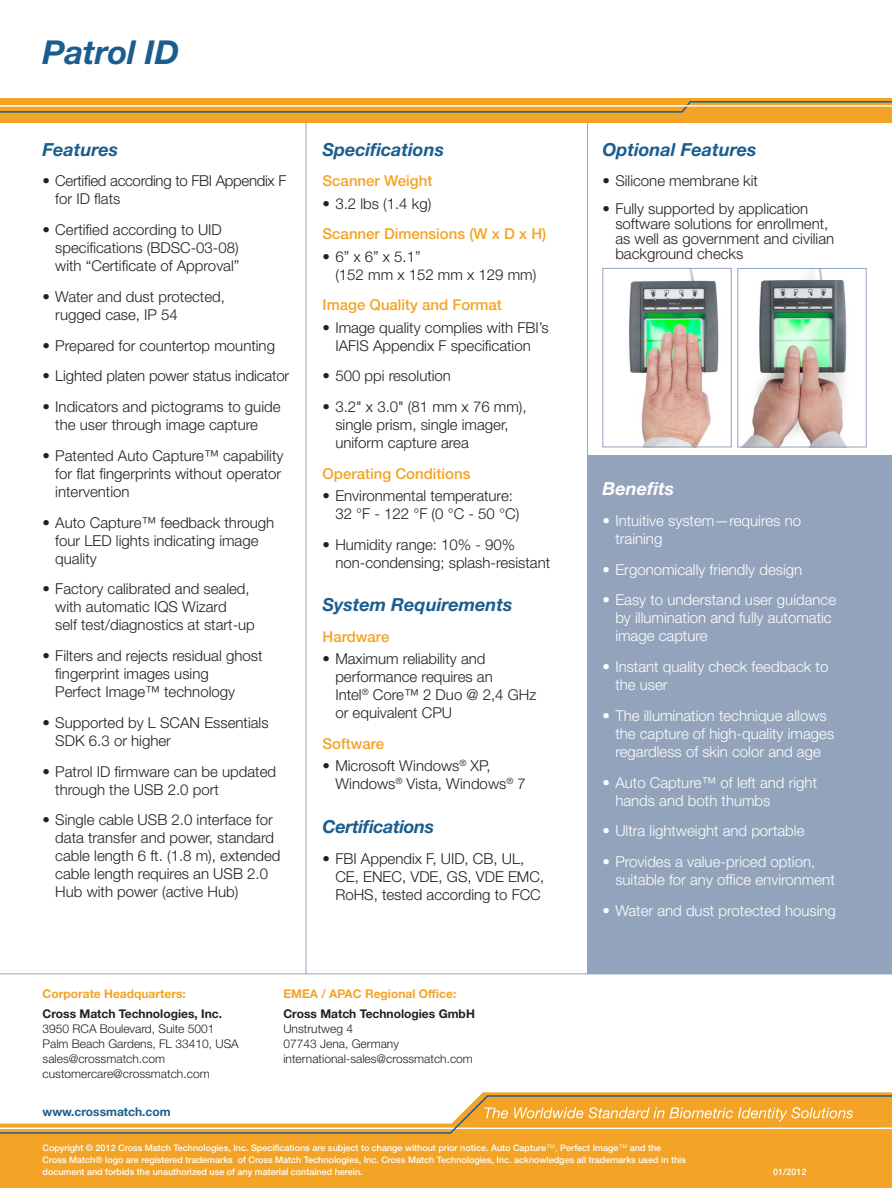
<style>
.page{position:relative;width:892px;height:1188px;background:#fff}
.page>*{position:absolute;margin:0;border:0;box-sizing:border-box;transform-origin:0 0}
.t1{font:italic 700 33px "Helvetica Neue LT Std";letter-spacing:-.005em;color:#1a5d8f}
.t2{font:italic 700 18px "Helvetica Neue LT Std";color:#1a5d8f}
.t3{font:italic 700 18px "Helvetica Neue LT Std";letter-spacing:-.02em;color:#1a5d8f}
.t4{font:italic 700 18px "Helvetica Neue LT Std";color:#fff}
.t5{font:300 15px/18px "Helvetica Neue LT Std";color:#231f20}
.t6{font:300 15px/18px "Helvetica Neue LT Std";color:#fff}
.t7{font:500 15px "Helvetica Neue LT Std";color:#f3a426}
.t8{font:300 15px/18px "Helvetica Neue LT Std";letter-spacing:-.02em;color:#231f20}
.t9{font:300 12px/15px "Helvetica Neue LT Std";color:#231f20}
.t10{font:700 12px "Helvetica Neue LT Std";color:#231f20}
.t11{font:700 12px "Helvetica Neue LT Std";color:#f3a426}
.t12{font:700 12px "Helvetica Neue LT Std";color:#1a5d8f}
.t13{font:500 9px/12px "Helvetica Neue LT Std";color:#fff}
.s1{font-weight:300}
</style>
<div class="page">
<div style="left:0;top:1092px;width:891px;height:96px;background:#f3a426"></div>
<hr style="left:0;top:974px;width:891px;height:1px;background:#93a3bb">
<hr style="left:305px;top:111px;width:1px;height:863px;background:#93a3bb">
<hr style="left:587px;top:112px;width:1px;height:862px;background:#93a3bb">
<div style="left:0;top:98px;width:891px;height:24px;background:#f3a426"></div>
<svg style="left:0;top:101px;width:891px;height:12px"></svg>
<hr style="left:0;top:105px;width:891px;height:2px;background:#fff">
<svg style="left:0;top:1094px;width:891px;height:40px"></svg>
<div style="left:587px;top:455px;width:304px;height:519px;background:#93a3bb"></div>
<img style="left:629px;top:268px;width:238px;height:179px">
<div style="left:602px;top:268px;width:129px;height:179px;border:1px solid #93a3bb"></div>
<div style="left:737px;top:268px;width:129px;height:179px;border:1px solid #93a3bb"></div>
<h1 class="t1" style="left:43px;top:32px;width:138px">Patrol ID</h1>
<p class="t2" style="left:43px;top:138px;width:77px">Features</p>
<p class="t8" style="left:55px;top:172px;width:232px;text-indent:-13px">• Certified according to FBI Appendix F for ID flats</p>
<p class="t5" style="left:55px;top:221px;width:185px;text-indent:-13px">• Certified according to UID specifications (BDSC-03-08) with “Certificate of Approval”</p>
<p class="t5" style="left:55px;top:287px;width:171px;text-indent:-13px">• Water and dust protected, rugged case, IP 54</p>
<p class="t5" style="left:43px;top:336px;width:234px">• Prepared for countertop mounting</p>
<p class="t5" style="left:43px;top:367px;width:248px">• Lighted platen power status indicator</p>
<p class="t5" style="left:55px;top:398px;width:227px;text-indent:-13px">• Indicators and pictograms to guide the user through image capture</p>
<p class="t5" style="left:55px;top:446px;width:229px;text-indent:-13px">• Patented Auto Capture™ capability for flat fingerprints without operator intervention</p>
<p class="t5" style="left:55px;top:513px;width:220px;text-indent:-13px">• Auto Capture™ feedback through four LED lights indicating image quality</p>
<p class="t5" style="left:55px;top:580px;width:201px;text-indent:-13px">• Factory calibrated and sealed, with automatic IQS Wizard<br>self test/diagnostics at start-up</p>
<p class="t5" style="left:55px;top:647px;width:208px;text-indent:-13px">• Filters and rejects residual ghost fingerprint images using<br>Perfect Image™ technology</p>
<p class="t5" style="left:55px;top:713px;width:215px;text-indent:-13px">• Supported by L SCAN Essentials<br>SDK 6.3 or higher</p>
<p class="t5" style="left:55px;top:762px;width:222px;text-indent:-13px">• Patrol ID firmware can be updated through the USB 2.0 port</p>
<p class="t5" style="left:55px;top:811px;width:227px;text-indent:-13px">• Single cable USB 2.0 interface for data transfer and power, standard cable length 6 ft. (1.8 m), extended cable length requires an USB 2.0<br>Hub with power (active Hub)</p>
<p class="t2" style="left:322px;top:138px;width:123px">Specifications</p>
<p class="t7" style="left:322px;top:172px;width:111px">Scanner Weight</p>
<p class="t5" style="left:322px;top:194px;width:110px">• 3.2 lbs (1.4 kg)</p>
<p class="t7" style="left:322px;top:225px;width:225px">Scanner Dimensions (W x D x H)</p>
<p class="t5" style="left:335px;top:247px;width:202px;text-indent:-13px">• 6” x 6” x 5.1”<br>(152 mm x 152 mm x 129 mm)</p>
<p class="t7" style="left:322px;top:296px;width:181px">Image Quality and Format</p>
<p class="t5" style="left:322px;top:318px;width:227px;text-align:center">• Image quality complies with FBI’s<br>IAFIS Appendix F specification</p>
<p class="t5" style="left:322px;top:367px;width:130px">• 500 ppi resolution</p>
<p class="t5" style="left:335px;top:397px;width:193px;text-indent:-13px">• 3.2" x 3.0" (81 mm x 76 mm), single prism, single imager, uniform capture area</p>
<p class="t7" style="left:322px;top:465px;width:149px">Operating Conditions</p>
<p class="t5" style="left:335px;top:486px;width:185px;text-indent:-13px">• Environmental temperature:<br>32 °F - 122 °F (0 °C - 50 °C)</p>
<p class="t5" style="left:335px;top:535px;width:216px;text-indent:-13px">• Humidity range: 10% - 90% non-condensing; splash-resistant</p>
<p class="t2" style="left:322px;top:594px;width:191px">System Requirements</p>
<p class="t7" style="left:322px;top:628px;width:68px">Hardware</p>
<p class="t5" style="left:335px;top:650px;width:202px;text-indent:-13px">• Maximum reliability and performance requires an<br>Intel<sup>®</sup> Core™ 2 Duo @ 2,4 GHz or equivalent CPU</p>
<p class="t7" style="left:322px;top:735px;width:63px">Software</p>
<p class="t5" style="left:335px;top:757px;width:192px;text-indent:-13px">• Microsoft Windows<sup>®</sup> XP,<br>Windows<sup>®</sup> Vista, Windows<sup>®</sup> 7</p>
<p class="t3" style="left:322px;top:815px;width:113px">Certifications</p>
<p class="t5" style="left:335px;top:849px;width:210px;text-indent:-13px">• FBI Appendix F, UID, CB, UL,<br>CE, ENEC, VDE, GS, VDE EMC,<br>RoHS, tested according to FCC</p>
<p class="t11" style="left:43px;top:987px;width:145px">Corporate Headquarters:</p>
<p class="t10" style="left:43px;top:1006px;width:181px">Cross Match Technologies, Inc.</p>
<p class="t9" style="left:43px;top:1021px;width:198px">3950 RCA Boulevard, Suite 5001<br>Palm Beach Gardens, FL 33410, USA sales@crossmatch.com customercare@crossmatch.com</p>
<p class="t12" style="left:43px;top:1104px;width:129px">www.crossmatch.com</p>
<p class="t11" style="left:283px;top:987px;width:174px">EMEA / APAC Regional Office:</p>
<p class="t10" style="left:283px;top:1006px;width:193px">Cross Match Technologies GmbH</p>
<p class="t9" style="left:283px;top:1021px;width:191px">Unstrutweg 4<br>07743 Jena, Germany international-sales@crossmatch.com</p>
<p class="t2" style="left:602px;top:138px;width:155px">Optional Features</p>
<p class="t5" style="left:602px;top:172px;width:157px">• Silicone membrane kit</p>
<p class="t5" style="left:615px;top:201px;width:220px;line-height:15px;text-indent:-13px">• Fully supported by application software solutions for enrollment, as well as government and civilian background checks</p>
<p class="t4" style="left:602px;top:477px;width:73px">Benefits</p>
<p class="t6" style="left:615px;top:511px;width:187px;text-indent:-13px">• Intuitive system—requires no training</p>
<p class="t6" style="left:602px;top:560px;width:201px">• Ergonomically friendly design</p>
<p class="t6" style="left:615px;top:591px;width:222px;text-indent:-13px">• Easy to understand user guidance by illumination and fully automatic image capture</p>
<p class="t6" style="left:615px;top:657px;width:214px;text-indent:-13px">• Instant quality check feedback to the user</p>
<p class="t6" style="left:615px;top:706px;width:220px;text-indent:-13px">• The illumination technique allows the capture of high-quality images regardless of skin color and age</p>
<p class="t6" style="left:615px;top:773px;width:203px;text-indent:-13px">• Auto Capture™ of left and right hands and both thumbs</p>
<p class="t6" style="left:602px;top:822px;width:203px">• Ultra lightweight and portable</p>
<p class="t6" style="left:615px;top:852px;width:221px;text-indent:-13px">• Provides a value-priced option, suitable for any office environment</p>
<p class="t6" style="left:602px;top:901px;width:235px">• Water and dust protected housing</p>
<p class="t13" style="left:43px;top:1142px;width:645px">Copyright © 2012 Cross Match Technologies, Inc. Specifications are subject to change without prior notice. Auto Capture<span class="s1">™,</span> Perfect Image<span class="s1">™</span> and the<br>Cross Match® logo are registered trademarks of Cross Match Technologies, Inc. Cross Match Technologies, Inc. acknowledges all trademarks used in this document and forbids the unauthorized use of any material contained herein.</p>
<p class="t13" style="left:773px;top:1166px;width:35px">01/2012</p>
</div>
